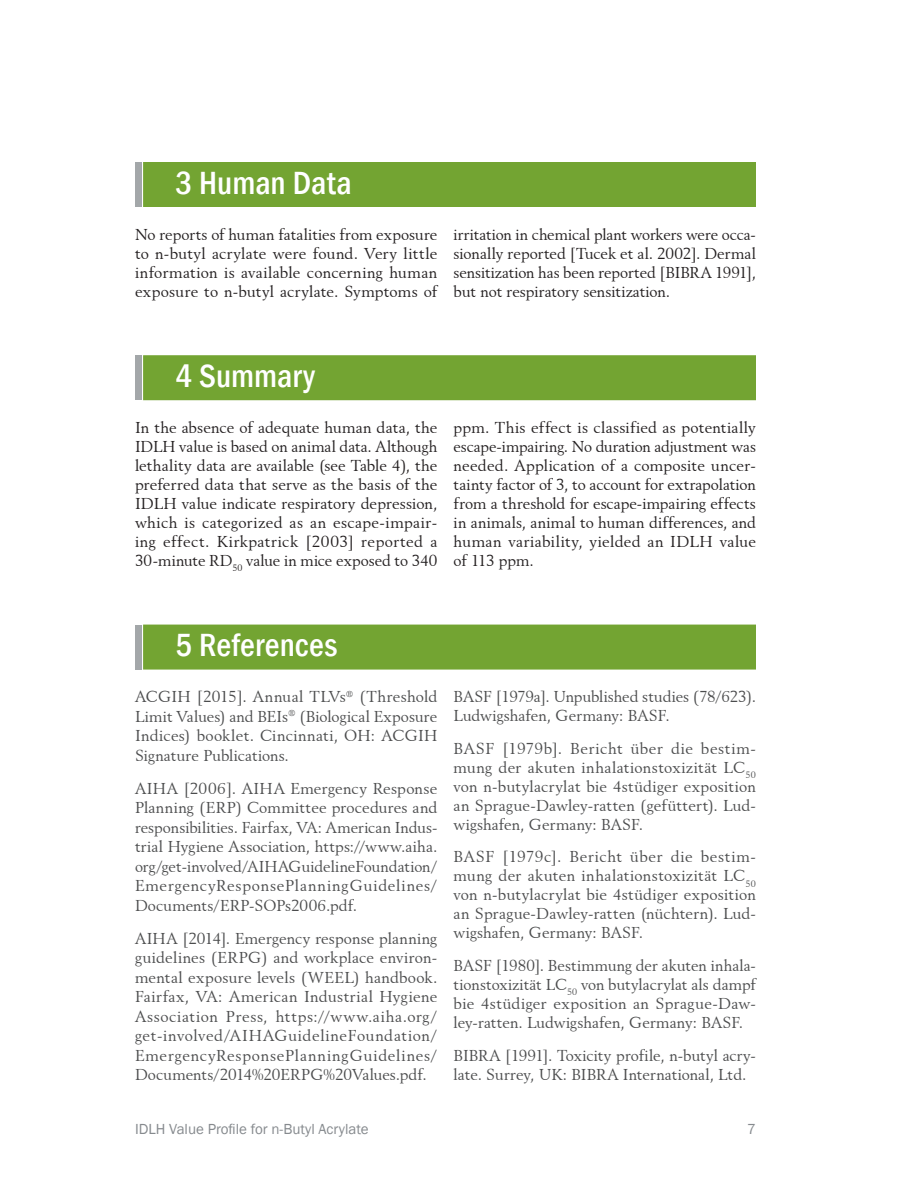
<style>
.page{position:relative;width:918px;height:1188px;background:#fff}
.page>*{position:absolute;margin:0;border:0;box-sizing:border-box;transform-origin:0 0}
.H1c__Body{font:500 condensed 33px "Franklin Gothic";letter-spacing:.005em;color:#fff}
.P3__References{font:15.75px/19.5px "Revival 565 BT";letter-spacing:.005em;color:#4b4c4d;text-align:justify}
.P1__Keep{font:15.75px/19px "Revival 565 BT";letter-spacing:.01em;color:#231f20;text-align:justify}
.t1{font:15px "Franklin Gothic";color:#868a8e}
</style>
<div class="page">
<div style="left:143px;top:162px;width:613px;height:45px;background:#73a432"></div>
<div style="left:143px;top:355px;width:613px;height:45px;background:#73a432"></div>
<div style="left:143px;top:625px;width:613px;height:45px;background:#73a432"></div>
<div style="left:135px;top:162px;width:6px;height:45px;background:#a3a7a9"></div>
<div style="left:135px;top:355px;width:6px;height:45px;background:#a3a7a9"></div>
<div style="left:135px;top:625px;width:6px;height:45px;background:#a3a7a9"></div>
<p class="H1c__Body" style="left:176px;top:161px;width:178px">3 Human Data</p>
<p class="P1__Keep" style="left:135px;top:224px;width:304px">No reports of human fatalities from exposure to n-butyl acrylate were found. Very little information is available concerning human exposure to n-butyl acrylate. Symptoms of</p>
<p class="P1__Keep" style="left:454px;top:224px;width:304px">irritation in chemical plant workers were occa&shy;sionally reported [Tucek et al. 2002]. Dermal sensitization has been reported [BIBRA 1991], but not respiratory sensitization.</p>
<p class="H1c__Body" style="left:176px;top:354px;width:141px">4 Summary</p>
<p class="P1__Keep" style="left:135px;top:418px;width:304px">In the absence of adequate human data, the IDLH value is based on animal data. Although lethality data are available (see Table 4), the preferred data that serve as the basis of the IDLH value indicate respiratory depression, which is categorized as an escape-impair&shy;ing effect. Kirkpatrick [2003] reported a 30-minute RD<sub>50</sub> value in mice exposed to 340</p>
<p class="P1__Keep" style="left:454px;top:418px;width:304px">ppm. This effect is classified as potentially escape-impairing. No duration adjustment was needed. Application of a composite uncer&shy;tainty factor of 3, to account for extrapolation from a threshold for escape-impairing effects in animals, animal to human differences, and human variability, yielded an IDLH value of 113 ppm.</p>
<p class="H1c__Body" style="left:176px;top:623px;width:163px">5 References</p>
<p class="P3__References" style="left:135px;top:687px;width:304px">ACGIH [2015]. Annual TLVs<sup>®</sup> (Threshold Limit Values) and BEIs<sup>®</sup> (Biological Exposure Indices) booklet. Cincinnati, OH: ACGIH Signature Publications.</p>
<p class="P3__References" style="left:135px;top:778px;width:304px">AIHA [2006]. AIHA Emergency Response Planning (ERP) Committee procedures and responsibilities. Fairfax, VA: American Indus&shy;trial Hygiene Association, https://www.aiha. org/get-involved/AIHAGuidelineFoundation/ EmergencyResponsePlanningGuidelines/ Documents/ERP-SOPs2006.pdf.</p>
<p class="P3__References" style="left:135px;top:928px;width:304px">AIHA [2014]. Emergency response planning guidelines (ERPG) and workplace environ&shy;mental exposure levels (WEEL) handbook.<br>Fairfax, VA: American Industrial Hygiene Association Press, https://www.aiha.org/ get-involved/AIHAGuidelineFoundation/ EmergencyResponsePlanningGuidelines/ Documents/2014%20ERPG%20Values.pdf.</p>
<p class="P3__References" style="left:454px;top:687px;width:304px;line-height:19px">BASF [1979a]. Unpublished studies (78/623).<br>Ludwigshafen, Germany: BASF.</p>
<p class="P3__References" style="left:454px;top:738px;width:304px;line-height:19px">BASF [1979b]. Bericht über die bestim&shy;mung der akuten inhalationstoxizität LC<sub>50 </sub>von n-butylacrylat bie 4stüdiger exposition an Sprague-Dawley-ratten (gefüttert). Lud&shy;wigshafen, Germany: BASF.</p>
<p class="P3__References" style="left:454px;top:847px;width:304px;line-height:19px">BASF [1979c]. Bericht über die bestim&shy;mung der akuten inhalationstoxizität LC<sub>50 </sub>von n-butylacrylat bie 4stüdiger exposition an Sprague-Dawley-ratten (nüchtern). Lud&shy;wigshafen, Germany: BASF.</p>
<p class="P3__References" style="left:454px;top:956px;width:304px;line-height:19px">BASF [1980]. Bestimmung der akuten inhala&shy;tionstoxizität LC<sub>50</sub> von butylacrylat als dampf bie 4stüdiger exposition an Sprague-Daw&shy;ley-ratten. Ludwigshafen, Germany: BASF.</p>
<p class="P3__References" style="left:454px;top:1045px;width:304px;line-height:19px">BIBRA [1991]. Toxicity profile, n-butyl acry&shy;late. Surrey, UK: BIBRA International, Ltd.</p>
<p class="t1" style="left:135px;top:1120px;width:235px">IDLH Value Profile for n-Butyl Acrylate</p>
<p class="t1" style="left:747px;top:1120px;width:10px">7</p>
</div>
